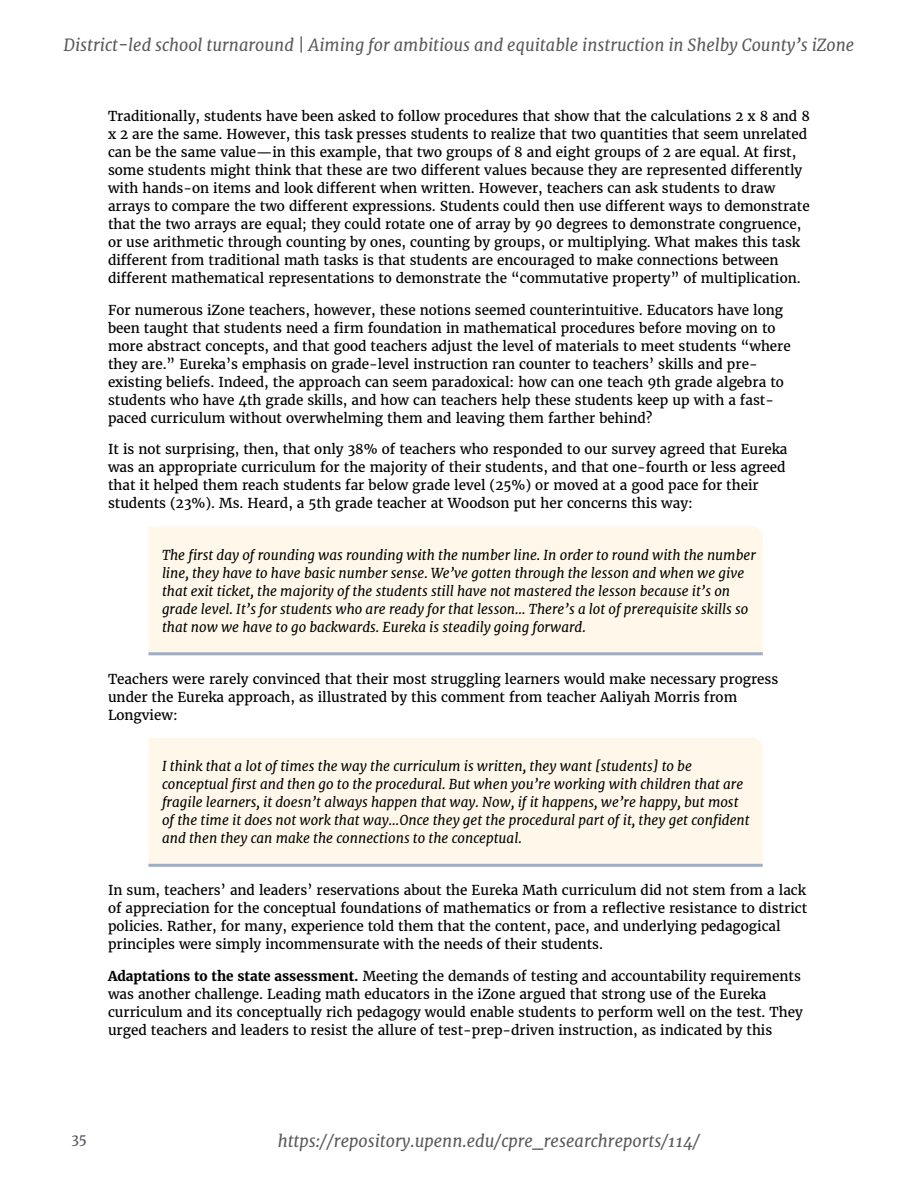
<style>
.page{position:relative;width:918px;height:1188px;background:#fff}
.page>*{position:absolute;margin:0;border:0;box-sizing:border-box;transform-origin:0 0}
.t1{font:italic 16.5px "Merriweather";color:#5b5858}
.t2{font:13.5px/18px "Merriweather";color:#000}
.t3{font:italic 13.5px/18px "Merriweather";color:#000}
.t4{font:13.5px "Merriweather";color:#53585f}
.s1{font-weight:700}
</style>
<div class="page">
<div style="left:148px;top:526px;width:615px;height:130px;background:#fff8ea"></div>
<hr style="left:148px;top:652px;width:615px;height:3px;background:#9caec9">
<div style="left:148px;top:738px;width:615px;height:126px;background:#fff8ea"></div>
<hr style="left:148px;top:864px;width:615px;height:3px;background:#9caec9">
<p class="t1" style="left:64px;top:34px;width:792px">District-led school turnaround | Aiming for ambitious and equitable instruction in Shelby County’s iZone</p>
<p class="t2" style="left:108px;top:107px;width:703px">Traditionally, students have been asked to follow procedures that show that the calculations 2 x 8 and 8 x 2 are the same. However, this task presses students to realize that two quantities that seem unrelated can be the same value—in this example, that two groups of 8 and eight groups of 2 are equal. At first, some students might think that these are two different values because they are represented differently with hands-on items and look different when written. However, teachers can ask students to draw arrays to compare the two different expressions. Students could then use different ways to demonstrate that the two arrays are equal; they could rotate one of array by 90 degrees to demonstrate congruence, or use arithmetic through counting by ones, counting by groups, or multiplying. What makes this task different from traditional math tasks is that students are encouraged to make connections between different mathematical representations to demonstrate the “commutative property” of multiplication.</p>
<p class="t2" style="left:108px;top:301px;width:684px">For numerous iZone teachers, however, these notions seemed counterintuitive. Educators have long been taught that students need a firm foundation in mathematical procedures before moving on to more abstract concepts, and that good teachers adjust the level of materials to meet students “where they are.” Eureka’s emphasis on grade-level instruction ran counter to teachers’ skills and pre&shy;existing beliefs. Indeed, the approach can seem paradoxical: how can one teach 9th grade algebra to students who have 4th grade skills, and how can teachers help these students keep up with a fast&shy;paced curriculum without overwhelming them and leaving them farther behind?</p>
<p class="t2" style="left:108px;top:440px;width:681px">It is not surprising, then, that only 38% of teachers who responded to our survey agreed that Eureka was an appropriate curriculum for the majority of their students, and that one-fourth or less agreed that it helped them reach students far below grade level (25%) or moved at a good pace for their students (23%). Ms. Heard, a 5th grade teacher at Woodson put her concerns this way:</p>
<p class="t3" style="left:162px;top:546px;width:596px">The first day of rounding was rounding with the number line. In order to round with the number line, they have to have basic number sense. We’ve gotten through the lesson and when we give that exit ticket, the majority of the students still have not mastered the lesson because it’s on grade level. It’s for students who are ready for that lesson… There’s a lot of prerequisite skills so that now we have to go backwards. Eureka is steadily going forward.</p>
<p class="t2" style="left:108px;top:670px;width:672px">Teachers were rarely convinced that their most struggling learners would make necessary progress under the Eureka approach, as illustrated by this comment from teacher Aaliyah Morris from<br>Longview:</p>
<p class="t3" style="left:162px;top:757px;width:589px">I think that a lot of times the way the curriculum is written, they want [students] to be conceptual first and then go to the procedural. But when you’re working with children that are fragile learners, it doesn’t always happen that way. Now, if it happens, we’re happy, but most of the time it does not work that way…Once they get the procedural part of it, they get confident and then they can make the connections to the conceptual.</p>
<p class="t2" style="left:108px;top:881px;width:701px">In sum, teachers’ and leaders’ reservations about the Eureka Math curriculum did not stem from a lack of appreciation for the conceptual foundations of mathematics or from a reflective resistance to district policies. Rather, for many, experience told them that the content, pace, and underlying pedagogical principles were simply incommensurate with the needs of their students.</p>
<p class="t2" style="left:108px;top:966px;width:696px"><span class="s1">Adaptations to the state assessment.</span> Meeting the demands of testing and accountability requirements was another challenge. Leading math educators in the iZone argued that strong use of the Eureka curriculum and its conceptually rich pedagogy would enable students to perform well on the test. They urged teachers and leaders to resist the allure of test-prep-driven instruction, as indicated by this</p>
<p class="t4" style="left:71px;top:1130px;width:17px">35</p>
<p class="t1" style="left:278px;top:1130px;width:424px">https://repository.upenn.edu/cpre_researchreports/114/</p>
</div>
